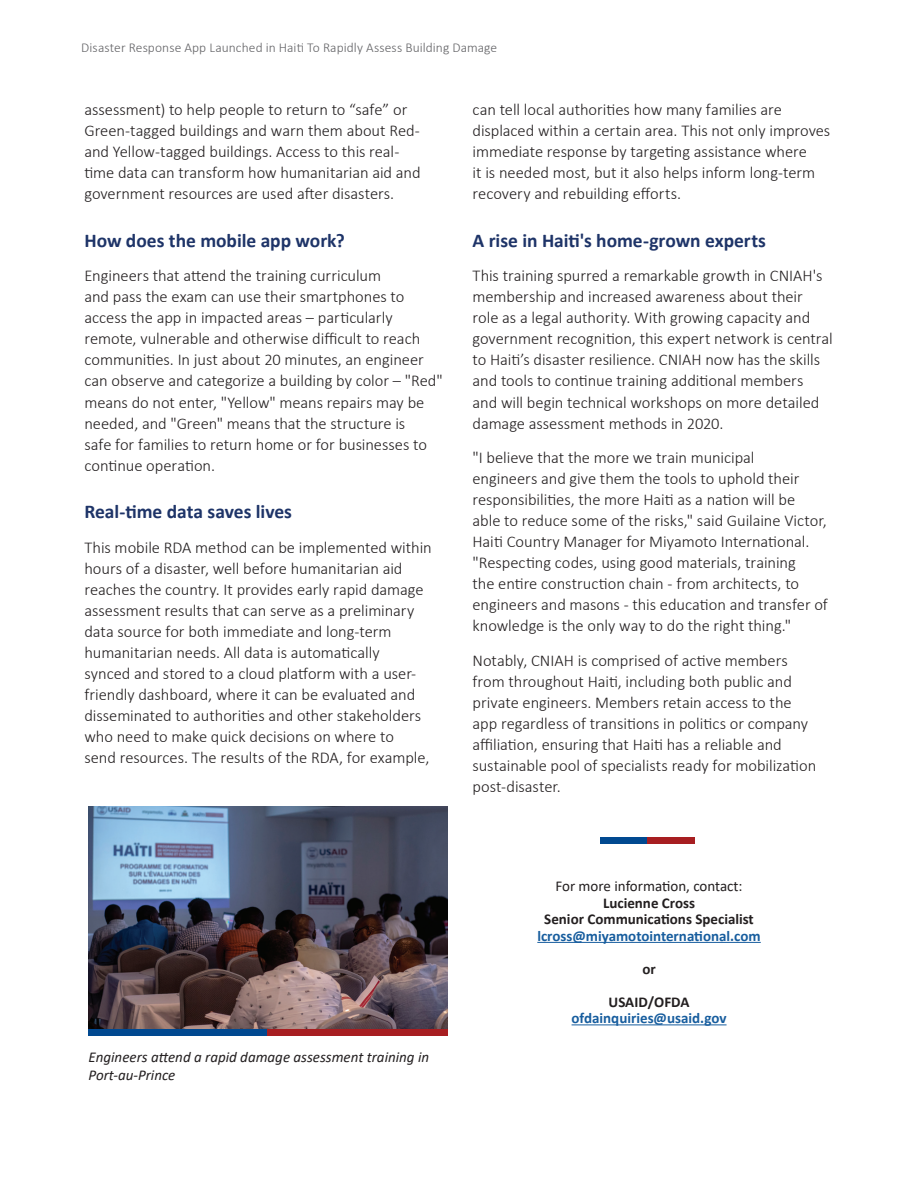
<style>
.page{position:relative;width:918px;height:1188px;background:#fff}
.page>*{position:absolute;margin:0;border:0;box-sizing:border-box;transform-origin:0 0}
.t1{font:700 19.5px "Calibri";color:#1e3468}
.t2{font:300 16.5px/21px "Calibri";letter-spacing:-.005em;color:#231f20}
.t3{font:italic 15px/18px "Calibri";color:#231f20}
.t4{font:700 15px/16.5px "Calibri";color:#231f20;text-align:center}
.t5{font:700 15px "Calibri";color:#175d9e}
.t6{font:15px "Calibri";color:#231f20}
.t7{font:300 13.5px "Calibri";letter-spacing:.005em;color:#636366}
</style>
<div class="page">
<img style="left:88px;top:806px;width:359px;height:227px">
<div style="left:89px;top:1030px;width:178px;height:6px;background:#014990"></div>
<div style="left:267px;top:1030px;width:180px;height:6px;background:#a71e21"></div>
<hr style="left:537px;top:942px;width:224px;height:1px;background:#175d9e">
<hr style="left:572px;top:1024px;width:155px;height:1px;background:#175d9e">
<div style="left:600px;top:837px;width:48px;height:6px;background:#014990"></div>
<div style="left:647px;top:837px;width:48px;height:6px;background:#a71e21"></div>
<p class="t7" style="left:81px;top:39px;width:417px">Disaster Response App Launched in Haiti To Rapidly Assess Building Damage</p>
<p class="t2" style="left:84px;top:99px;width:338px">assessment) to help people to return to “safe” or Green-tagged buildings and warn them about Red&shy;and Yellow-tagged buildings. Access to this real&shy;time data can transform how humanitarian aid and government resources are used after disasters.</p>
<p class="t1" style="left:84px;top:227px;width:262px">How does the mobile app work?</p>
<p class="t2" style="left:84px;top:265px;width:360px">Engineers that attend the training curriculum<br>and pass the exam can use their smartphones to access the app in impacted areas – particularly remote, vulnerable and otherwise difficult to reach communities. In just about 20 minutes, an engineer can observe and categorize a building by color – "Red" means do not enter, "Yellow" means repairs may be needed, and "Green" means that the structure is<br>safe for families to return home or for businesses to continue operation.</p>
<p class="t1" style="left:84px;top:498px;width:209px">Real-time data saves lives</p>
<p class="t2" style="left:84px;top:537px;width:349px">This mobile RDA method can be implemented within hours of a disaster, well before humanitarian aid reaches the country. It provides early rapid damage assessment results that can serve as a preliminary data source for both immediate and long-term humanitarian needs. All data is automatically<br>synced and stored to a cloud platform with a user&shy;friendly dashboard, where it can be evaluated and disseminated to authorities and other stakeholders who need to make quick decisions on where to<br>send resources. The results of the RDA, for example,</p>
<p class="t2" style="left:473px;top:99px;width:359px">can tell local authorities how many families are displaced within a certain area. This not only improves immediate response by targeting assistance where<br>it is needed most, but it also helps inform long-term recovery and rebuilding efforts.</p>
<p class="t1" style="left:473px;top:227px;width:295px">A rise in Haiti's home-grown experts</p>
<p class="t2" style="left:473px;top:265px;width:362px">This training spurred a remarkable growth in CNIAH's membership and increased awareness about their<br>role as a legal authority. With growing capacity and government recognition, this expert network is central to Haiti’s disaster resilience. CNIAH now has the skills and tools to continue training additional members<br>and will begin technical workshops on more detailed damage assessment methods in 2020.</p>
<p class="t2" style="left:473px;top:447px;width:357px">"I believe that the more we train municipal<br>engineers and give them the tools to uphold their responsibilities, the more Haiti as a nation will be<br>able to reduce some of the risks," said Guilaine Victor, Haiti Country Manager for Miyamoto International. "Respecting codes, using good materials, training<br>the entire construction chain - from architects, to engineers and masons - this education and transfer of knowledge is the only way to do the right thing."</p>
<p class="t2" style="left:473px;top:649px;width:345px">Notably, CNIAH is comprised of active members from throughout Haiti, including both public and private engineers. Members retain access to the app regardless of transitions in politics or company affiliation, ensuring that Haiti has a reliable and sustainable pool of specialists ready for mobilization post-disaster.</p>
<p class="t3" style="left:89px;top:1047px;width:342px">Engineers attend a rapid damage assessment training in<br>Port-au-Prince</p>
<p class="t6" style="left:555px;top:876px;width:189px">For more information, contact:</p>
<p class="t4" style="left:544px;top:894px;width:211px">Lucienne Cross<br>Senior Communications Specialist</p>
<p class="t5" style="left:537px;top:925px;width:225px">lcross@miyamotointernational.com</p>
<p class="t4" style="left:642px;top:960px;width:15px">or</p>
<p class="t4" style="left:609px;top:993px;width:82px">USAID/OFDA</p>
<p class="t5" style="left:572px;top:1008px;width:156px">ofdainquiries@usaid.gov</p>
</div>
